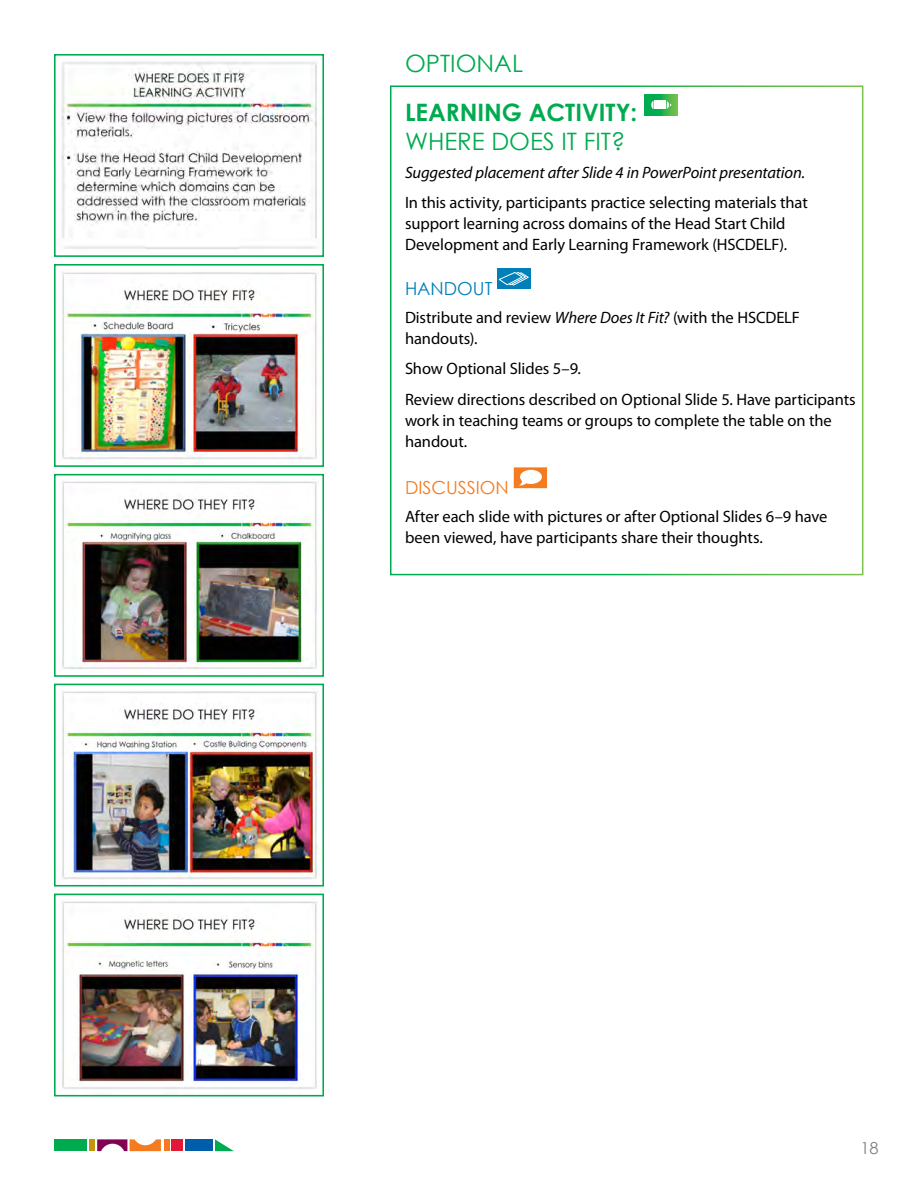
<style>
.page{position:relative;width:918px;height:1188px;background:#fff}
.page>*{position:absolute;margin:0;border:0;box-sizing:border-box;transform-origin:0 0}
.t1{font:700 24px/28.8px "Century Gothic";color:#00aa4f}
.t2{font:24px "Century Gothic";color:#00aa4f}
.Discussion_Header{font:18px "Century Gothic";color:#f47b20}
.Handout_Header{font:18px "Century Gothic";color:#007fb8}
.body{font:16.5px/21px "Myriad Pro";letter-spacing:-.005em;color:#000}
.body-2{font:italic 16.5px "Myriad Pro";letter-spacing:-.005em;color:#000}
.t3{font:16.5px "Century Gothic";color:#808285}
.s1{font-weight:400}
.s2{font-style:italic}
</style>
<div class="page">
<div style="left:54px;top:1139px;width:33px;height:12px;background:#00aa4f"></div>
<svg style="left:97px;top:1139px;width:64px;height:12px"></svg>
<div style="left:164px;top:1139px;width:6px;height:12px;background:#f47b20"></div>
<div style="left:185px;top:1139px;width:27px;height:12px;background:#005daa"></div>
<svg style="left:215px;top:1139px;width:19px;height:12px"></svg>
<div style="left:172px;top:1139px;width:11px;height:12px;background:#e31837"></div>
<div style="left:89px;top:1139px;width:6px;height:12px;background:#c4960c"></div>
<div style="left:390px;top:85px;width:473px;height:490px;border:2px solid #fff"></div>
<svg style="left:514px;top:467px;width:33px;height:21px"></svg>
<svg style="left:644px;top:95px;width:33px;height:20px"></svg>
<div style="left:655px;top:101px;width:11px;height:8px;background:#fff"></div>
<svg style="left:667px;top:101px;width:5px;height:8px"></svg>
<svg style="left:651px;top:101px;width:3px;height:8px"></svg>
<img style="left:61px;top:61px;width:260px;height:188px">
<div style="left:54px;top:54px;width:270px;height:203px;border:2px solid #00aa4f"></div>
<div style="left:497px;top:268px;width:33px;height:21px;background:#007fb8"></div>
<svg style="left:498px;top:272px;width:31px;height:14px"></svg>
<img style="left:62px;top:272px;width:255px;height:188px">
<div style="left:54px;top:264px;width:270px;height:203px;border:2px solid #00aa4f"></div>
<img style="left:62px;top:481px;width:255px;height:188px">
<div style="left:54px;top:474px;width:270px;height:203px;border:2px solid #00aa4f"></div>
<img style="left:62px;top:691px;width:255px;height:188px">
<div style="left:54px;top:684px;width:270px;height:203px;border:2px solid #00aa4f"></div>
<img style="left:62px;top:901px;width:255px;height:188px">
<div style="left:54px;top:894px;width:270px;height:202px;border:2px solid #00aa4f"></div>
<p class="t2" style="left:405px;top:49px;width:120px">OPTIONAL</p>
<p class="t1" style="left:405px;top:97px;width:234px">LEARNING ACTIVITY:<br><span class="s1">WHERE DOES IT FIT?</span></p>
<p class="body-2" style="left:405px;top:162px;width:402px">Suggested placement after Slide 4 in PowerPoint presentation.</p>
<p class="body" style="left:405px;top:192px;width:404px">In this activity, participants practice selecting materials that support learning across domains of the Head Start Child<br>Development and Early Learning Framework (HSCDELF).</p>
<p class="Handout_Header" style="left:405px;top:277px;width:89px">HANDOUT</p>
<p class="body" style="left:405px;top:306px;width:397px">Distribute and review <span class="s2">Where Does It Fit?</span> (with the HSCDELF handouts).</p>
<p class="body" style="left:405px;top:358px;width:178px">Show Optional Slides 5–9.</p>
<p class="body" style="left:405px;top:388px;width:452px">Review directions described on Optional Slide 5. Have participants work in teaching teams or groups to complete the table on the handout.</p>
<p class="Discussion_Header" style="left:405px;top:477px;width:105px">DISCUSSION</p>
<p class="body" style="left:405px;top:506px;width:424px">After each slide with pictures or after Optional Slides 6–9 have been viewed, have participants share their thoughts.</p>
<p class="t3" style="left:860px;top:1138px;width:20px">18</p>
</div>
